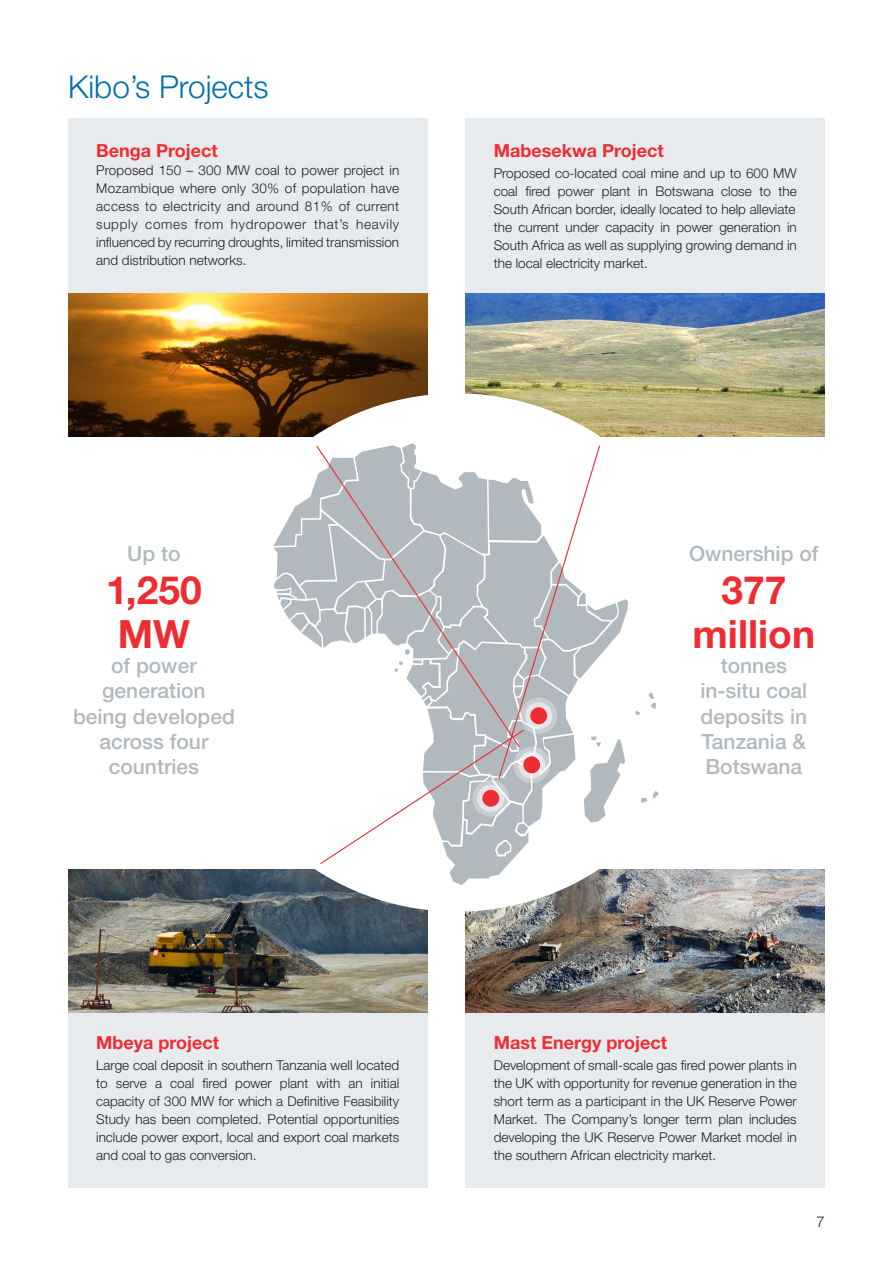
<style>
.page{position:relative;width:893px;height:1263px;background:#fff}
.page>*{position:absolute;margin:0;border:0;box-sizing:border-box;transform-origin:0 0}
.t1{font:700 39px "Helvetica Neue LT Std";color:#ee2d33}
.t2{font:300 31.5px "Helvetica Neue LT Std";color:#006faa}
.t3{font:500 21px/25.2px "Helvetica Neue LT Std";color:#b1b9bf;text-align:center}
.t4{font:700 18px "Helvetica Neue LT Std";color:#ee2d33}
.t5{font:300 15px "Helvetica Neue LT Std";color:#231f20}
.t6{font:300 13.5px/18px "Helvetica Neue LT Std";color:#231f20;text-align:justify}
</style>
<div class="page">
<div style="left:68px;top:118px;width:359px;height:318px;background:#e7ebed"></div>
<div style="left:466px;top:118px;width:359px;height:318px;background:#e7ebed"></div>
<div style="left:466px;top:869px;width:359px;height:319px;background:#e7ebed"></div>
<div style="left:68px;top:869px;width:359px;height:319px;background:#e7ebed"></div>
<img style="left:466px;top:293px;width:359px;height:143px">
<img style="left:466px;top:869px;width:359px;height:143px">
<img style="left:68px;top:293px;width:359px;height:143px">
<img style="left:68px;top:869px;width:359px;height:143px">
<div style="left:198px;top:393px;width:518px;height:519px;background:#fff;border-radius:50%"></div>
<svg style="left:641px;top:791px;width:18px;height:12px"></svg>
<svg style="left:635px;top:710px;width:5px;height:6px"></svg>
<svg style="left:648px;top:692px;width:8px;height:17px"></svg>
<svg style="left:273px;top:443px;width:355px;height:442px"></svg>
<svg style="left:315px;top:445px;width:206px;height:303px"></svg>
<p class="t2" style="left:68px;top:68px;width:202px">Kibo’s Projects</p>
<p class="t4" style="left:96px;top:140px;width:123px">Benga Project</p>
<p class="t6" style="left:96px;top:161px;width:305px">Proposed 150 – 300 MW coal to power project in Mozambique where only 30% of population have access to electricity and around 81% of current supply comes from hydropower that’s heavily influenced by recurring droughts, limited transmission and distribution networks.</p>
<p class="t4" style="left:494px;top:140px;width:171px">Mabesekwa Project</p>
<p class="t6" style="left:494px;top:164px;width:304px">Proposed co-located coal mine and up to 600 MW coal fired power plant in Botswana close to the South African border, ideally located to help alleviate the current under capacity in power generation in South Africa as well as supplying growing demand in the local electricity market.</p>
<p class="t3" style="left:127px;top:541px;width:55px">Up to</p>
<p class="t1" style="left:106px;top:566px;width:97px">1,250</p>
<p class="t1" style="left:118px;top:610px;width:74px">MW</p>
<p class="t3" style="left:111px;top:653px;width:87px">of power</p>
<p class="t3" style="left:102px;top:678px;width:105px">generation</p>
<p class="t3" style="left:73px;top:703px;width:163px">being developed across four</p>
<p class="t3" style="left:109px;top:754px;width:92px">countries</p>
<p class="t3" style="left:689px;top:541px;width:131px">Ownership of</p>
<p class="t1" style="left:721px;top:566px;width:67px">377</p>
<p class="t1" style="left:693px;top:610px;width:124px">million</p>
<p class="t3" style="left:721px;top:653px;width:68px">tonnes</p>
<p class="t3" style="left:700px;top:678px;width:108px">in-situ coal</p>
<p class="t3" style="left:701px;top:703px;width:108px">deposits in</p>
<p class="t3" style="left:702px;top:728px;width:106px">Tanzania &amp;</p>
<p class="t3" style="left:705px;top:754px;width:98px">Botswana</p>
<p class="t4" style="left:96px;top:1031px;width:125px">Mbeya project</p>
<p class="t6" style="left:96px;top:1055px;width:304px">Large coal deposit in southern Tanzania well located to serve a coal fired power plant with an initial capacity of 300 MW for which a Definitive Feasibility Study has been completed. Potential opportunities include power export, local and export coal markets and coal to gas conversion.</p>
<p class="t4" style="left:494px;top:1031px;width:175px">Mast Energy project</p>
<p class="t6" style="left:494px;top:1055px;width:304px">Development of small-scale gas fired power plants in the UK with opportunity for revenue generation in the short term as a participant in the UK Reserve Power Market. The Company’s longer term plan includes developing the UK Reserve Power Market model in the southern African electricity market.</p>
<p class="t5" style="left:817px;top:1212px;width:10px">7</p>
</div>
